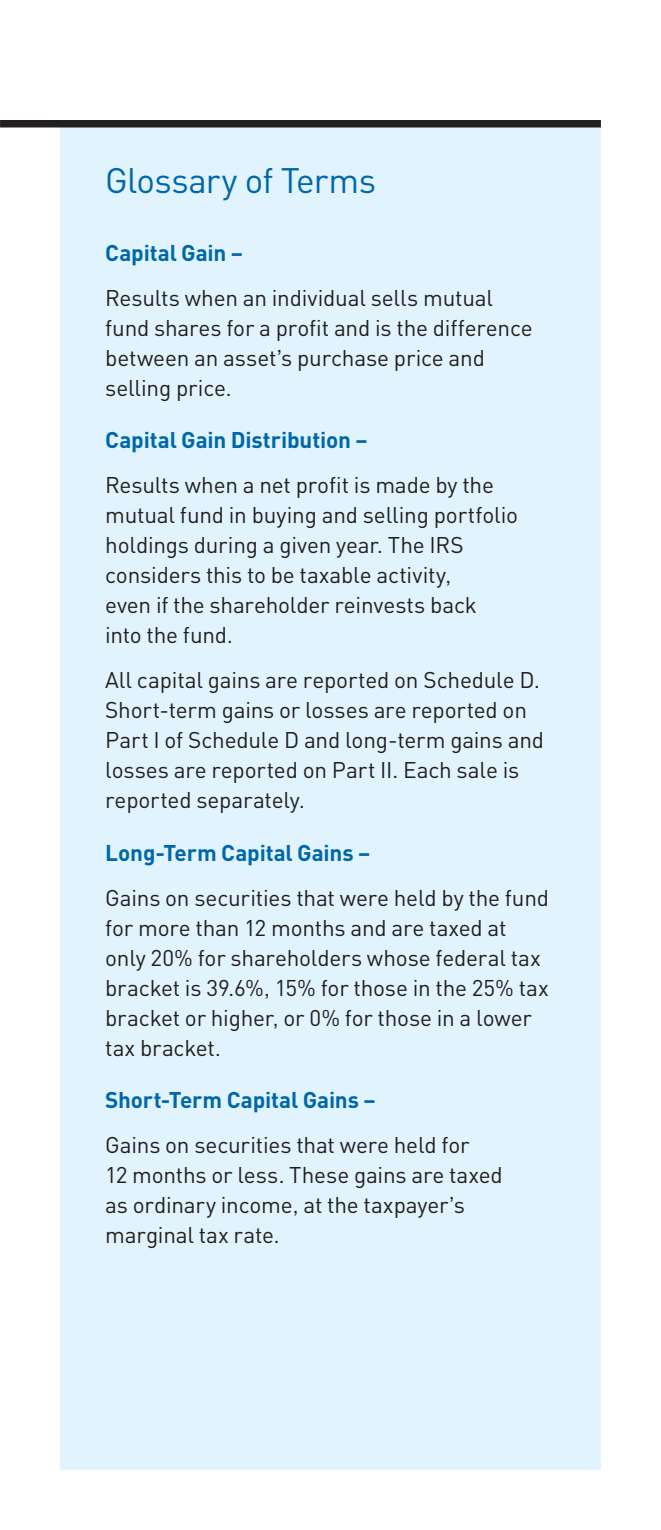
<style>
.page{position:relative;width:661px;height:1530px;background:#fff}
.page>*{position:absolute;margin:0;border:0;box-sizing:border-box;transform-origin:0 0}
.t1{font:35px "PNC Sans";letter-spacing:-.025em;color:#0068a9}
.t2{font:22.5px/30px "PNC Sans";letter-spacing:-.01em;color:#231f20}
.t3{font:700 22.5px "PNC Sans";letter-spacing:-.005em;color:#0068a9}
</style>
<div class="page">
<div style="left:60px;top:128px;width:540px;height:1342px;background:#e1f3fc"></div>
<div style="left:0;top:120px;width:600px;height:8px;background:#231f20"></div>
<p class="t1" style="left:105px;top:159px;width:272px">Glossary of Terms</p>
<p class="t3" style="left:105px;top:238px;width:139px">Capital Gain –</p>
<p class="t2" style="left:105px;top:282px;width:428px">Results when an individual sells mutual fund shares for a profit and is the difference between an asset’s purchase price and selling price.</p>
<p class="t3" style="left:105px;top:426px;width:264px">Capital Gain Distribution –</p>
<p class="t2" style="left:105px;top:470px;width:414px">Results when a net profit is made by the mutual fund in buying and selling portfolio holdings during a given year. The IRS considers this to be taxable activity,<br>even if the shareholder reinvests back into the fund.</p>
<p class="t2" style="left:105px;top:665px;width:440px">All capital gains are reported on Schedule D.<br>Short-term gains or losses are reported on Part I of Schedule D and long-term gains and losses are reported on Part II. Each sale is reported separately.</p>
<p class="t3" style="left:105px;top:838px;width:266px">Long-Term Capital Gains –</p>
<p class="t2" style="left:105px;top:882px;width:445px">Gains on securities that were held by the fund for more than 12 months and are taxed at only 20% for shareholders whose federal tax bracket is 39.6%, 15% for those in the 25% tax bracket or higher, or 0% for those in a lower tax bracket.</p>
<p class="t3" style="left:105px;top:1086px;width:272px">Short-Term Capital Gains –</p>
<p class="t2" style="left:105px;top:1130px;width:399px">Gains on securities that were held for<br>12 months or less. These gains are taxed as ordinary income, at the taxpayer’s marginal tax rate.</p>
</div>
